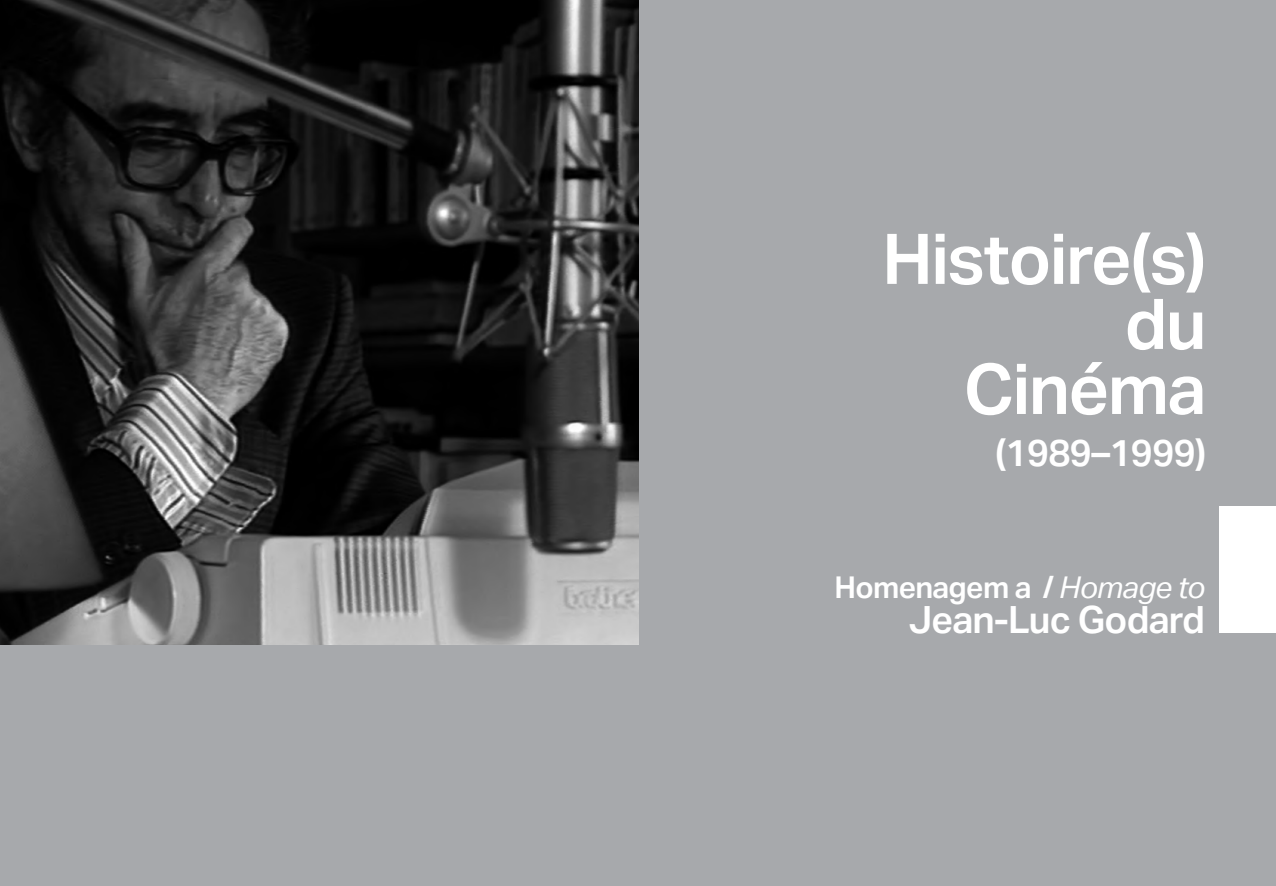
<style>
.page{position:relative;width:1276px;height:886px;background:#a7a9ac}
.page>*{position:absolute;margin:0;border:0;box-sizing:border-box;transform-origin:0 0}
.t1{font:600 70px/65px "Aktiv Grotesk";letter-spacing:-.02em;color:#fff;text-align:right}
.t2{font:600 37.5px "Aktiv Grotesk";letter-spacing:-.02em;color:#fff}
.t3{font:600 30px "Aktiv Grotesk";letter-spacing:-.02em;color:#fff}
.s1{font-weight:400;font-style:italic}
</style>
<div class="page">
<div style="left:1219px;top:506px;width:57px;height:127px;background:#fff"></div>
<img style="left:0;top:0;width:638px;height:644px">
<h1 class="t1" style="left:882px;top:227px;width:326px">Histoire(s) du<br>Cinéma</h1>
<p class="t2" style="left:995px;top:431px;width:213px">(1989–1999)</p>
<p class="t3" style="left:834px;top:570px;width:372px">Homenagem a / <span class="s1">Homage to</span></p>
<p class="t2" style="left:908px;top:598px;width:298px">Jean-Luc Godard</p>
</div>
